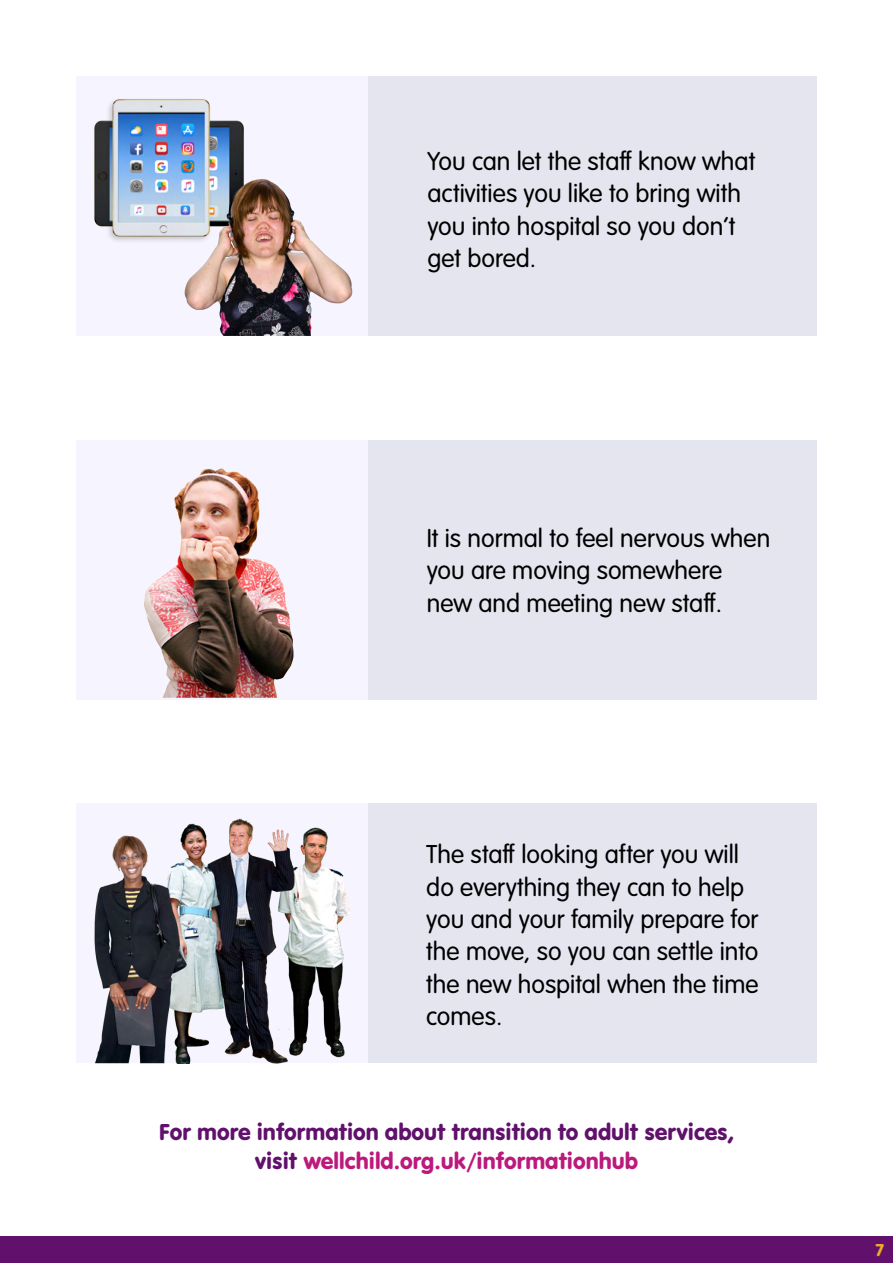
<style>
.page{position:relative;width:893px;height:1263px;background:#fff}
.page>*{position:absolute;margin:0;border:0;box-sizing:border-box;transform-origin:0 0}
.t1{font:300 27px/32.4px "VAG Rundschrift D";color:#000}
.t2{font:24px "VAG Rundschrift D";color:#61116c}
.t3{font:24px "VAG Rundschrift D";color:#bc197c}
.t4{font:18px "VAG Rundschrift D";color:#eeaa28}
.s1{color:#61116c}
</style>
<div class="page">
<div style="left:77px;top:77px;width:739px;height:259px;background:#e5e5f0"></div>
<div style="left:77px;top:77px;width:291px;height:259px;background:#f6f5ff"></div>
<img style="left:94px;top:99px;width:150px;height:142px">
<img style="left:182px;top:171px;width:171px;height:165px">
<div style="left:77px;top:440px;width:739px;height:259px;background:#e5e5f0"></div>
<div style="left:77px;top:440px;width:291px;height:259px;background:#f6f5ff"></div>
<img style="left:144px;top:468px;width:150px;height:230px">
<div style="left:77px;top:804px;width:739px;height:259px;background:#e5e5f0"></div>
<div style="left:77px;top:804px;width:291px;height:259px;background:#f6f5ff"></div>
<img style="left:94px;top:818px;width:256px;height:245px">
<div style="left:0;top:1237px;width:893px;height:26px;background:#61116c"></div>
<p class="t1" style="left:427px;top:145px;width:329px">You can let the staff know what activities you like to bring with you into hospital so you don’t get bored.</p>
<p class="t1" style="left:427px;top:522px;width:345px">It is normal to feel nervous when you are moving somewhere new and meeting new staff.</p>
<p class="t1" style="left:426px;top:839px;width:334px">The staff looking after you will do everything they can to help you and your family prepare for the move, so you can settle into the new hospital when the time comes.</p>
<p class="t2" style="left:159px;top:1118px;width:576px">For more information about transition to adult services,</p>
<p class="t3" style="left:255px;top:1147px;width:385px"><span class="s1">visit</span> wellchild.org.uk/informationhub</p>
<p class="t4" style="left:876px;top:1239px;width:10px">7</p>
</div>
